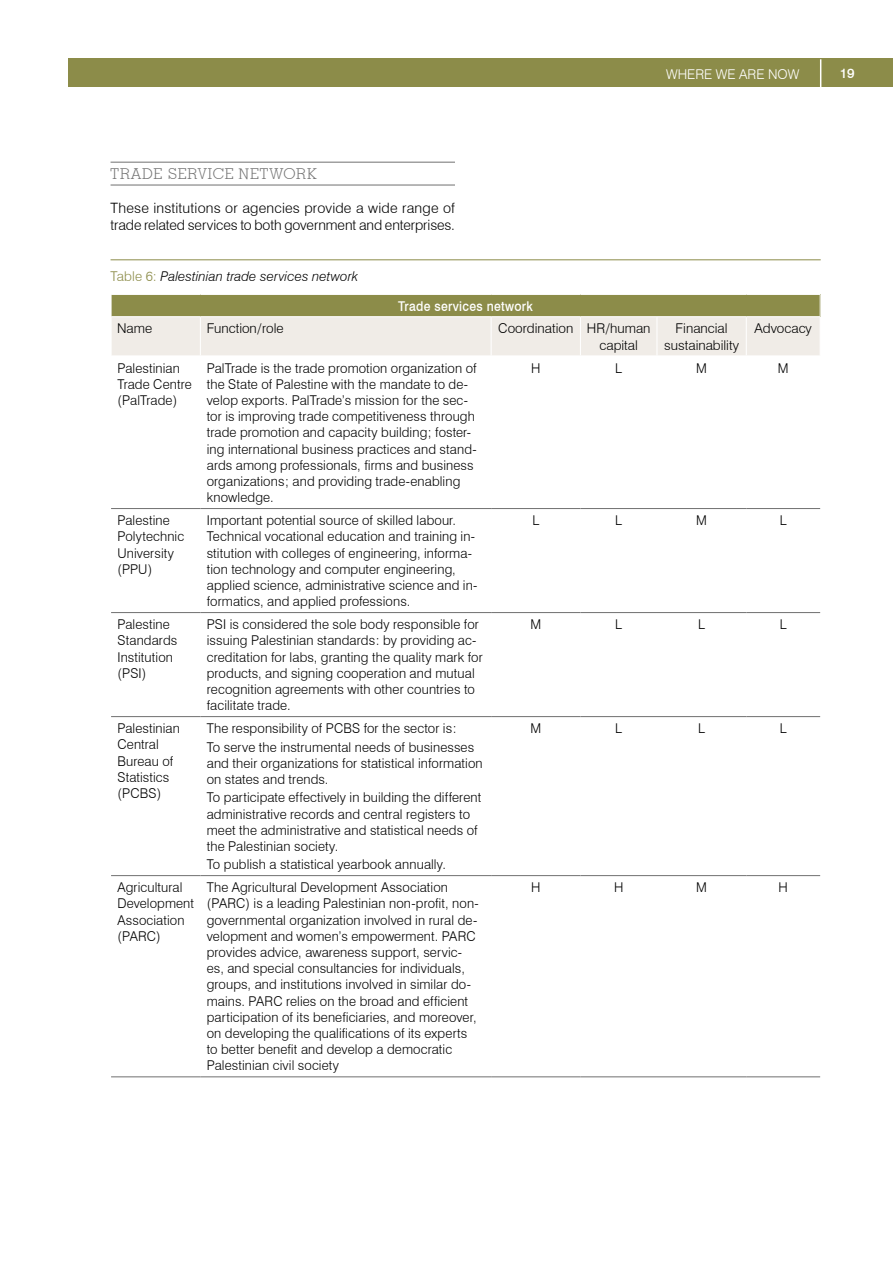
<style>
.page{position:relative;width:893px;height:1263px;background:#fff}
.page>*{position:absolute;margin:0;border:0;box-sizing:border-box;transform-origin:0 0}
.Title_3_-_gray{font:300 15px "Geometric Slab 703 BT";letter-spacing:.055em;color:#707070}
.Body_text{font:300 14.25px/17.1px "Swiss 721 BT";color:#000}
.Table_Text{font:300 13.5px/16.2px "Swiss 721 BT";letter-spacing:.01em;color:#000}
.TABLE__Categories{font:300 13.5px/16.2px "Swiss 721 BT";color:#000;text-align:center}
.Tables__names{font:italic 300 13.5px "Swiss 721 BT";letter-spacing:.005em;color:#000}
.TABLE__Headers_-_cen{font:500 13.5px "Swiss 721 BT";letter-spacing:.025em;color:#fff;scale:.9 1}
.t1{font:300 13.5px "Swiss 721 BT";color:#fff}
.TABLE__Headers_-_cen-2{font:500 13.5px "Swiss 721 BT";letter-spacing:.025em;color:#fff}
.s1{font-style:normal;color:#8c8c49}
</style>
<div class="page">
<div style="left:68px;top:58px;width:825px;height:29px;background:#8c8c49"></div>
<svg style="left:820px;top:59px;width:1px;height:28px"></svg>
<hr style="left:111px;top:162px;width:344px;height:1px;background:#707070">
<hr style="left:111px;top:185px;width:344px;height:1px;background:#707070">
<hr style="left:111px;top:260px;width:710px;height:1px;background:#8c8c49">
<svg style="left:111px;top:613px;width:709px;height:264px"></svg>
<hr style="left:111px;top:508px;width:89px;height:1px;background:#707070">
<hr style="left:200px;top:508px;width:291px;height:1px;background:#707070">
<hr style="left:491px;top:508px;width:89px;height:1px;background:#707070">
<hr style="left:580px;top:508px;width:77px;height:1px;background:#707070">
<hr style="left:657px;top:508px;width:89px;height:1px;background:#707070">
<hr style="left:746px;top:508px;width:74px;height:1px;background:#707070">
<hr style="left:111px;top:612px;width:89px;height:1px;background:#707070">
<hr style="left:200px;top:612px;width:291px;height:1px;background:#707070">
<hr style="left:491px;top:612px;width:89px;height:1px;background:#707070">
<hr style="left:580px;top:612px;width:77px;height:1px;background:#707070">
<hr style="left:657px;top:612px;width:89px;height:1px;background:#707070">
<hr style="left:746px;top:612px;width:74px;height:1px;background:#707070">
<hr style="left:111px;top:716px;width:89px;height:1px;background:#707070">
<hr style="left:200px;top:716px;width:291px;height:1px;background:#707070">
<hr style="left:491px;top:716px;width:89px;height:1px;background:#707070">
<hr style="left:580px;top:716px;width:77px;height:1px;background:#707070">
<hr style="left:657px;top:716px;width:89px;height:1px;background:#707070">
<hr style="left:746px;top:716px;width:74px;height:1px;background:#707070">
<hr style="left:111px;top:875px;width:89px;height:1px;background:#707070">
<hr style="left:200px;top:875px;width:291px;height:1px;background:#707070">
<hr style="left:491px;top:875px;width:89px;height:1px;background:#707070">
<hr style="left:580px;top:875px;width:77px;height:1px;background:#707070">
<hr style="left:657px;top:875px;width:89px;height:1px;background:#707070">
<hr style="left:746px;top:875px;width:74px;height:1px;background:#707070">
<hr style="left:111px;top:1076px;width:89px;height:1px;background:#707070">
<hr style="left:200px;top:1076px;width:291px;height:1px;background:#707070">
<hr style="left:491px;top:1076px;width:89px;height:1px;background:#707070">
<hr style="left:580px;top:1076px;width:77px;height:1px;background:#707070">
<hr style="left:657px;top:1076px;width:89px;height:1px;background:#707070">
<hr style="left:746px;top:1076px;width:74px;height:1px;background:#707070">
<svg style="left:111px;top:295px;width:710px;height:60px;background:#cccaaf"></svg>
<hr style="left:111px;top:316px;width:89px;height:1px;background:#fff">
<hr style="left:111px;top:317px;width:1px;height:39px;background:#fff">
<hr style="left:200px;top:316px;width:291px;height:1px;background:#fff">
<hr style="left:491px;top:316px;width:89px;height:1px;background:#fff">
<hr style="left:580px;top:316px;width:77px;height:1px;background:#fff">
<hr style="left:657px;top:316px;width:89px;height:1px;background:#fff">
<hr style="left:746px;top:316px;width:75px;height:1px;background:#fff">
<hr style="left:820px;top:317px;width:1px;height:39px;background:#fff">
<p class="t1" style="left:666px;top:66px;width:135px">WHERE WE ARE NOW</p>
<p class="TABLE__Headers_-_cen-2" style="left:840px;top:65px;width:17px">19</p>
<p class="Title_3_-_gray" style="left:111px;top:165px;width:208px">TRADE SERVICE NETWORK</p>
<p class="Body_text" style="left:111px;top:199px;width:346px">These institutions or agencies provide a wide range of trade related services to both government and enterprises.</p>
<p class="Tables__names" style="left:111px;top:268px;width:249px"><span class="s1">Table 6:</span> Palestinian trade services network</p>
<p class="TABLE__Headers_-_cen" style="left:398px;top:298px;width:151px">Trade services network</p>
<p class="TABLE__Categories" style="left:117px;top:320px;width:37px">Name</p>
<p class="TABLE__Categories" style="left:207px;top:320px;width:78px">Function/role</p>
<p class="TABLE__Categories" style="left:498px;top:320px;width:76px">Coordination</p>
<p class="TABLE__Categories" style="left:587px;top:320px;width:65px">HR/human capital</p>
<p class="TABLE__Categories" style="left:664px;top:320px;width:76px">Financial sustainability</p>
<p class="TABLE__Categories" style="left:754px;top:320px;width:59px">Advocacy</p>
<p class="Table_Text" style="left:117px;top:360px;width:76px">Palestinian<br>Trade Centre (PalTrade)</p>
<p class="Table_Text" style="left:207px;top:360px;width:271px">PalTrade is the trade promotion organization of the State of Palestine with the mandate to de&shy;velop exports. PalTrade’s mission for the sec&shy;tor is improving trade competitiveness through trade promotion and capacity building; foster&shy;ing international business practices and stand&shy;ards among professionals, firms and business organizations; and providing trade-enabling knowledge.</p>
<p class="Table_Text" style="left:531px;top:360px;width:11px">H</p>
<p class="Table_Text" style="left:615px;top:360px;width:8px">L</p>
<p class="Table_Text" style="left:696px;top:360px;width:12px">M</p>
<p class="Table_Text" style="left:778px;top:360px;width:12px">M</p>
<p class="Table_Text" style="left:117px;top:512px;width:68px">Palestine<br>Polytechnic<br>University (PPU)</p>
<p class="Table_Text" style="left:207px;top:512px;width:272px">Important potential source of skilled labour.<br>Technical vocational education and training in&shy;stitution with colleges of engineering, informa&shy;tion technology and computer engineering, applied science, administrative science and in&shy;formatics, and applied professions.</p>
<p class="Table_Text" style="left:532px;top:512px;width:8px">L</p>
<p class="Table_Text" style="left:615px;top:512px;width:8px">L</p>
<p class="Table_Text" style="left:696px;top:512px;width:12px">M</p>
<p class="Table_Text" style="left:780px;top:512px;width:8px">L</p>
<p class="Table_Text" style="left:117px;top:616px;width:61px">Palestine<br>Standards<br>Institution (PSI)</p>
<p class="Table_Text" style="left:207px;top:616px;width:278px">PSI is considered the sole body responsible for issuing Palestinian standards: by providing ac&shy;creditation for labs, granting the quality mark for products, and signing cooperation and mutual recognition agreements with other countries to facilitate trade.</p>
<p class="Table_Text" style="left:530px;top:616px;width:12px">M</p>
<p class="Table_Text" style="left:615px;top:616px;width:8px">L</p>
<p class="Table_Text" style="left:698px;top:616px;width:8px">L</p>
<p class="Table_Text" style="left:780px;top:616px;width:8px">L</p>
<p class="Table_Text" style="left:117px;top:720px;width:64px">Palestinian<br>Central<br>Bureau of<br>Statistics (PCBS)</p>
<p class="Table_Text" style="left:207px;top:720px;width:251px">The responsibility of PCBS for the sector is:</p>
<p class="Table_Text" style="left:530px;top:720px;width:12px">M</p>
<p class="Table_Text" style="left:615px;top:720px;width:8px">L</p>
<p class="Table_Text" style="left:698px;top:720px;width:8px">L</p>
<p class="Table_Text" style="left:780px;top:720px;width:8px">L</p>
<p class="Table_Text" style="left:207px;top:738px;width:277px">To serve the instrumental needs of businesses and their organizations for statistical information on states and trends.</p>
<p class="Table_Text" style="left:207px;top:789px;width:276px">To participate effectively in building the different administrative records and central registers to meet the administrative and statistical needs of the Palestinian society.</p>
<p class="Table_Text" style="left:207px;top:856px;width:241px">To publish a statistical yearbook annually.</p>
<p class="Table_Text" style="left:117px;top:879px;width:78px">Agricultural<br>Development<br>Association (PARC)</p>
<p class="Table_Text" style="left:207px;top:879px;width:274px">The Agricultural Development Association (PARC) is a leading Palestinian non-profit, non&shy;governmental organization involved in rural de&shy;velopment and women’s empowerment. PARC provides advice, awareness support, servic&shy;es, and special consultancies for individuals, groups, and institutions involved in similar do&shy;mains. PARC relies on the broad and efficient participation of its beneficiaries, and moreover, on developing the qualifications of its experts to better benefit and develop a democratic Palestinian civil society</p>
<p class="Table_Text" style="left:531px;top:879px;width:11px">H</p>
<p class="Table_Text" style="left:614px;top:879px;width:11px">H</p>
<p class="Table_Text" style="left:696px;top:879px;width:12px">M</p>
<p class="Table_Text" style="left:779px;top:879px;width:11px">H</p>
</div>
